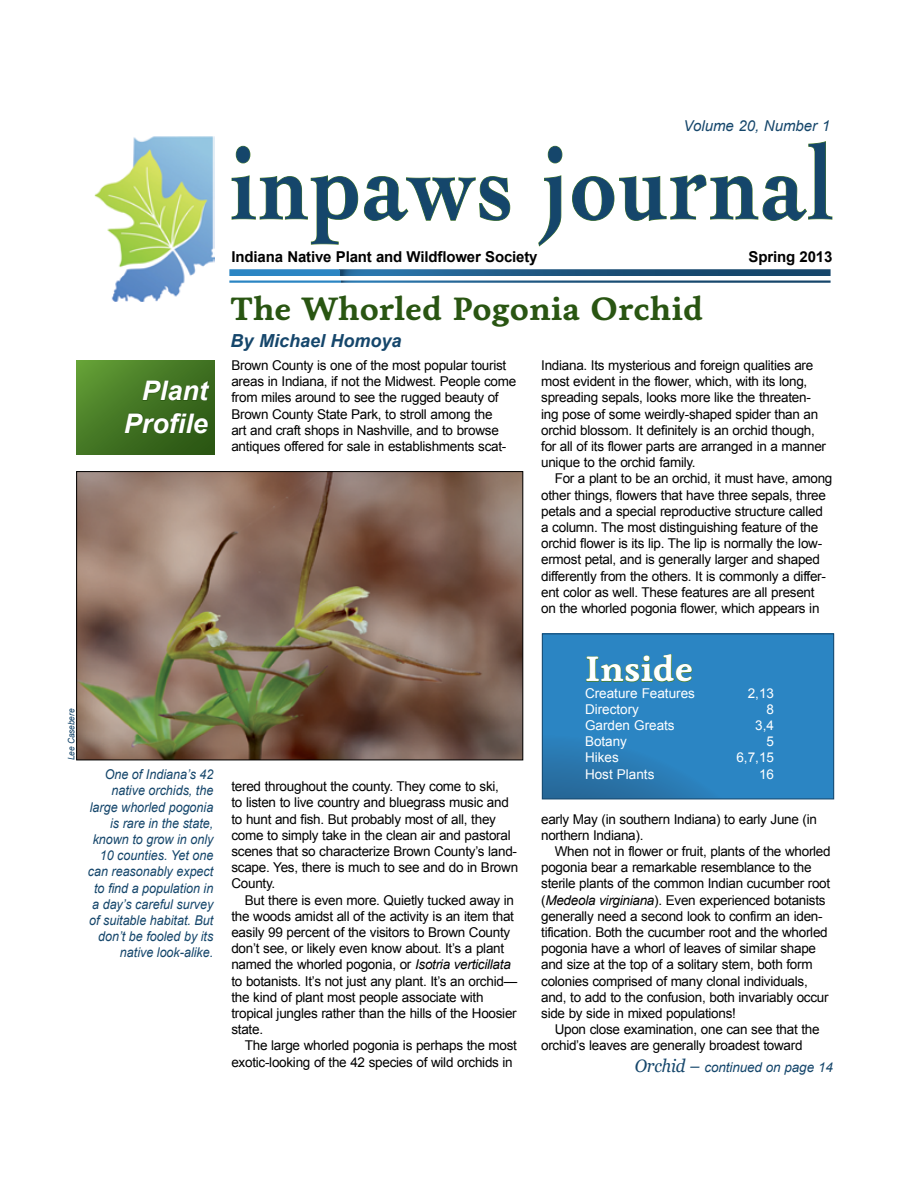
<style>
.page{position:relative;width:918px;height:1188px;background:#fff}
.page>*{position:absolute;margin:0;border:0;box-sizing:border-box;transform-origin:0 0}
.Cochin_Bold{font:700 108px "Cochin";letter-spacing:.03em;color:#15466b;scale:.82 1}
._80_BoxBodyHead{font:700 36px "Livory";color:#fff}
._10_Story_Head_Blue{font:700 33px "Livory";color:#295512}
._25_Dept_L{font:italic 700 27px/32.4px "Arial";color:#fff;text-align:right}
._30_By_Author_BL{font:italic 700 18px "Arial";color:#15466b}
.t1{font:700 15px "Arial";letter-spacing:-.01em;color:#000}
._20_Head_below_the_l{font:italic 15px "Arial";color:#15466b}
._50_BodyBasic_BK{font:13.5px/16.2px "Arial";letter-spacing:-.02em;color:#000}
._40_Body1st_BK{font:13.5px/16.2px "Arial";letter-spacing:-.02em;color:#000}
._70_5_PhotoCaption_R{font:italic 13.5px/16.2px "Arial";color:#15466b;text-align:right;scale:.93 1}
._83_BoxBody1st{font:13.5px "Arial";color:#fff}
._52_Continued{font:italic 13.5px "Arial";letter-spacing:-.01em;color:#15466b}
._72__Copyright_BL{font:italic 9px "Arial";letter-spacing:-.01em;color:#15466b;scale:.93 1}
.s1{font-style:italic}
.s2{font-family:"Georgia";font-size:18px}
</style>
<div class="page">
<img style="left:94px;top:136px;width:121px;height:166px">
<svg style="left:231px;top:146px;width:127px;height:99px"></svg>
<svg style="left:364px;top:176px;width:147px;height:45px"></svg>
<svg style="left:538px;top:146px;width:25px;height:101px"></svg>
<svg style="left:572px;top:141px;width:261px;height:80px"></svg>
<img style="left:78px;top:473px;width:443px;height:285px">
<div style="left:76px;top:471px;width:447px;height:289px;border:1px solid #000"></div>
<svg style="left:76px;top:360px;width:139px;height:95px;background:#457824"></svg>
<svg style="left:142px;top:380px;width:68px;height:21px"></svg>
<svg style="left:124px;top:412px;width:85px;height:22px;background:#346319"></svg>
<svg style="left:229px;top:269px;width:602px;height:7px;background:#286491"></svg>
<svg style="left:544px;top:636px;width:288px;height:161px;background:#2a82bf"></svg>
<svg style="left:586px;top:636px;width:107px;height:69px;background:#2d84b7"></svg>
<div style="left:542px;top:634px;width:292px;height:165px;border:1px solid #15466b"></div>
<p class="_25_Dept_L" style="left:124px;top:375px;width:86px">Plant<br>Profile</p>
<p class="_20_Head_below_the_l" style="left:684px;top:116px;width:148px">Volume 20, Number 1</p>
<p class="Cochin_Bold" style="left:232px;top:111px;width:737px">inpaws journal</p>
<p class="t1" style="left:749px;top:247px;width:85px">Spring 2013</p>
<p class="t1" style="left:232px;top:247px;width:308px">Indiana Native Plant and Wildflower Society</p>
<p class="_10_Story_Head_Blue" style="left:231px;top:289px;width:474px">The Whorled Pogonia Orchid</p>
<p class="_30_By_Author_BL" style="left:231px;top:329px;width:173px">By Michael Homoya</p>
<p class="_40_Body1st_BK" style="left:231px;top:357px;width:286px">Brown County is one of the most popular tourist areas in Indiana, if not the Midwest. People come from miles around to see the rugged beauty of Brown County State Park, to stroll among the<br>art and craft shops in Nashville, and to browse antiques offered for sale in establishments scat-</p>
<p class="_50_BodyBasic_BK" style="left:541px;top:357px;width:286px">Indiana. Its mysterious and foreign qualities are most evident in the flower, which, with its long, spreading sepals, looks more like the threaten&shy;ing pose of some weirdly-shaped spider than an orchid blossom. It definitely is an orchid though, for all of its flower parts are arranged in a manner unique to the orchid family.</p>
<p class="_50_BodyBasic_BK" style="left:541px;top:471px;width:293px;text-indent:14px">For a plant to be an orchid, it must have, among other things, flowers that have three sepals, three petals and a special reproductive structure called a column. The most distinguishing feature of the orchid flower is its lip. The lip is normally the low&shy;ermost petal, and is generally larger and shaped differently from the others. It is commonly a differ&shy;ent color as well. These features are all present on the whorled pogonia flower, which appears in</p>
<p class="_72__Copyright_BL" style="left:65px;top:760px;width:57px;rotate:-90deg">Lee Casebere</p>
<p class="_80_BoxBodyHead" style="left:585px;top:648px;width:110px">Inside</p>
<p class="_83_BoxBody1st" style="left:585px;top:684px;width:111px">Creature Features</p>
<p class="_83_BoxBody1st" style="left:748px;top:684px;width:28px">2,13</p>
<p class="_83_BoxBody1st" style="left:585px;top:700px;width:55px">Directory</p>
<p class="_83_BoxBody1st" style="left:767px;top:700px;width:9px">8</p>
<p class="_83_BoxBody1st" style="left:585px;top:716px;width:91px">Garden Greats</p>
<p class="_83_BoxBody1st" style="left:755px;top:716px;width:20px">3,4</p>
<p class="_83_BoxBody1st" style="left:585px;top:733px;width:44px">Botany</p>
<p class="_83_BoxBody1st" style="left:767px;top:733px;width:9px">5</p>
<p class="_83_BoxBody1st" style="left:585px;top:749px;width:35px">Hikes</p>
<p class="_83_BoxBody1st" style="left:736px;top:749px;width:39px">6,7,15</p>
<p class="_70_5_PhotoCaption_R" style="left:105px;top:767px;width:118px">One of Indiana’s 42</p>
<p class="_83_BoxBody1st" style="left:585px;top:765px;width:71px">Host Plants</p>
<p class="_83_BoxBody1st" style="left:759px;top:765px;width:17px">16</p>
<p class="_70_5_PhotoCaption_R" style="left:88px;top:783px;width:137px">native orchids, the large whorled pogonia is rare in the state, known to grow in only<br>10 counties. Yet one can reasonably expect to find a population in a day’s careful survey of suitable habitat. But don’t be fooled by its native look-alike.</p>
<p class="_40_Body1st_BK" style="left:231px;top:778px;width:288px">tered throughout the county. They come to ski,<br>to listen to live country and bluegrass music and to hunt and fish. But probably most of all, they come to simply take in the clean air and pastoral scenes that so characterize Brown County’s land&shy;scape. Yes, there is much to see and do in Brown County.</p>
<p class="_50_BodyBasic_BK" style="left:231px;top:892px;width:287px;text-indent:14px">But there is even more. Quietly tucked away in the woods amidst all of the activity is an item that easily 99 percent of the visitors to Brown County don’t see, or likely even know about. It’s a plant named the whorled pogonia, or <span class="s1">Isotria verticillata </span>to botanists. It’s not just any plant. It’s an orchid— the kind of plant most people associate with tropical jungles rather than the hills of the Hoosier state.</p>
<p class="_50_BodyBasic_BK" style="left:231px;top:1038px;width:287px;text-indent:14px">The large whorled pogonia is perhaps the most exotic-looking of the 42 species of wild orchids in</p>
<p class="_50_BodyBasic_BK" style="left:541px;top:811px;width:277px">early May (in southern Indiana) to early June (in northern Indiana).</p>
<p class="_50_BodyBasic_BK" style="left:541px;top:843px;width:291px;text-indent:14px">When not in flower or fruit, plants of the whorled pogonia bear a remarkable resemblance to the sterile plants of the common Indian cucumber root (<span class="s1">Medeola virginiana</span>). Even experienced botanists generally need a second look to confirm an iden&shy;tification. Both the cucumber root and the whorled pogonia have a whorl of leaves of similar shape and size at the top of a solitary stem, both form colonies comprised of many clonal individuals, and, to add to the confusion, both invariably occur side by side in mixed populations!</p>
<p class="_50_BodyBasic_BK" style="left:541px;top:1021px;width:280px;text-indent:14px">Upon close examination, one can see that the orchid’s leaves are generally broadest toward</p>
<p class="_52_Continued" style="left:635px;top:1059px;width:200px"><span class="s2">Orchid –</span> continued on page 14</p>
</div>
